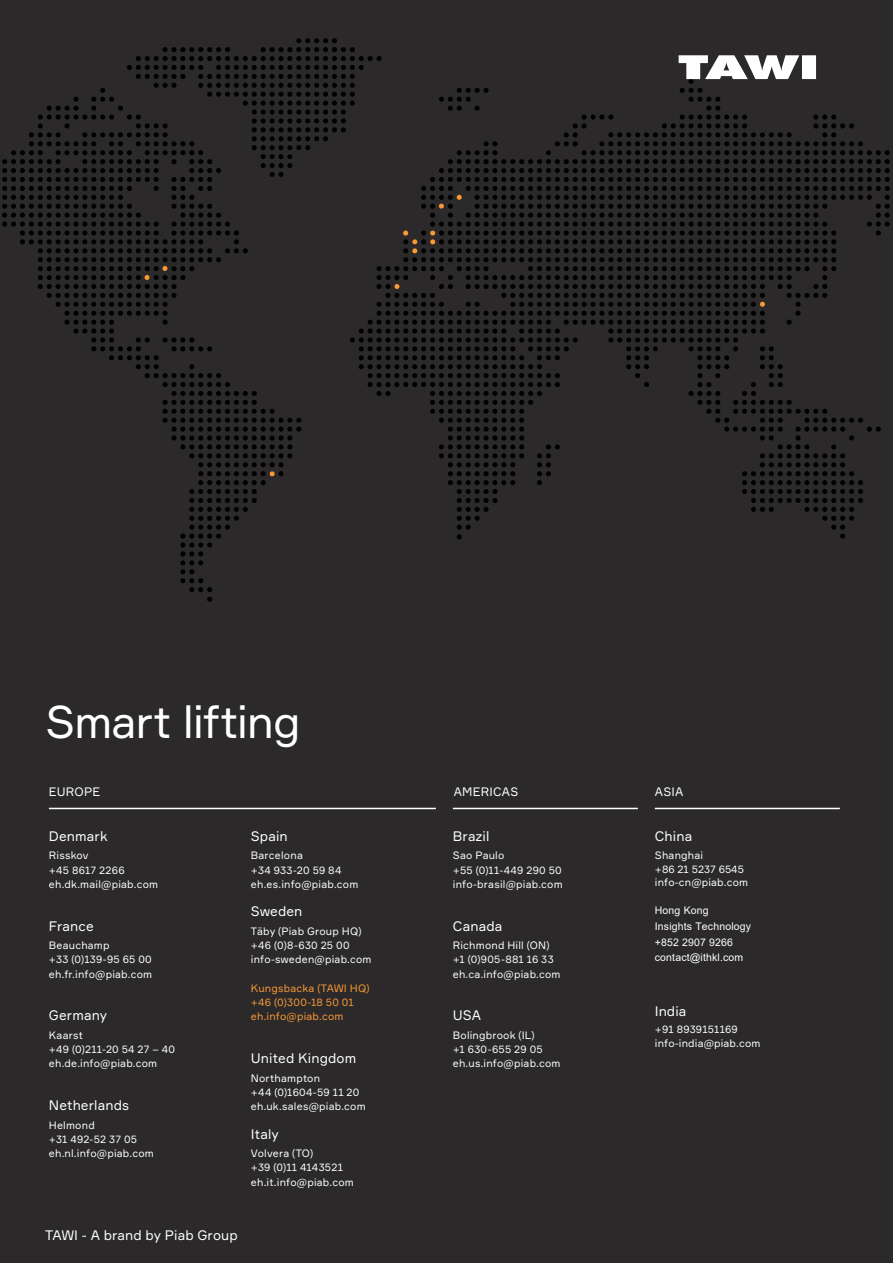
<style>
.page{position:relative;width:893px;height:1263px;background:#2b292a}
.page>*{position:absolute;margin:0;border:0;box-sizing:border-box;transform-origin:0 0}
.t1{font:45px "Formular";letter-spacing:-.025em;color:#fff}
.t2{font:13.5px "Formular";letter-spacing:.01em;color:#fff}
.t3{font:12px "Formular";letter-spacing:.015em;color:#fff}
.t4{font:10.5px/14.2px "Formular";letter-spacing:.02em;color:#fff}
.t5{font:10.5px/15.8px "Arial";letter-spacing:.015em;color:#fff}
.t6{font:10.5px/14.2px "Formular";letter-spacing:.02em;color:#f89937}
</style>
<div class="page">
<svg style="left:2px;top:38px;width:888px;height:564px"></svg>
<hr style="left:49px;top:808px;width:387px;height:1px;background:#fff">
<hr style="left:453px;top:808px;width:185px;height:1px;background:#fff">
<hr style="left:655px;top:808px;width:185px;height:1px;background:#fff">
<h1 class="t1" style="left:46px;top:695px;width:257px">Smart lifting</h1>
<p class="t3" style="left:49px;top:784px;width:53px">EUROPE</p>
<p class="t3" style="left:454px;top:784px;width:66px">AMERICAS</p>
<p class="t3" style="left:655px;top:784px;width:30px">ASIA</p>
<p class="t2" style="left:453px;top:828px;width:38px">Brazil</p>
<p class="t4" style="left:453px;top:848px;width:111px">Sao Paulo<br>+55 (0)11-449 290 50 info-brasil@piab.com</p>
<p class="t2" style="left:453px;top:917px;width:51px">Canada</p>
<p class="t4" style="left:453px;top:938px;width:109px">Richmond Hill (ON) +1 (0)905-881 16 33 eh.ca.info@piab.com</p>
<p class="t2" style="left:453px;top:1007px;width:30px">USA</p>
<p class="t4" style="left:453px;top:1028px;width:109px">Bolingbrook (IL)<br>+1 630-655 29 05 eh.us.info@piab.com</p>
<p class="t2" style="left:49px;top:828px;width:60px">Denmark</p>
<p class="t4" style="left:49px;top:848px;width:111px">Risskov<br>+45 8617 2266 eh.dk.mail@piab.com</p>
<p class="t2" style="left:49px;top:917px;width:46px">France</p>
<p class="t4" style="left:49px;top:938px;width:105px">Beauchamp<br>+33 (0)139-95 65 00 eh.fr.info@piab.com</p>
<p class="t2" style="left:49px;top:1007px;width:60px">Germany</p>
<p class="t4" style="left:49px;top:1028px;width:128px">Kaarst<br>+49 (0)211-20 54 27 – 40 eh.de.info@piab.com</p>
<p class="t2" style="left:49px;top:1097px;width:82px">Netherlands</p>
<p class="t4" style="left:49px;top:1117px;width:106px">Helmond<br>+31 492-52 37 05 eh.nl.info@piab.com</p>
<p class="t2" style="left:251px;top:828px;width:38px">Spain</p>
<p class="t4" style="left:251px;top:848px;width:109px">Barcelona<br>+34 933-20 59 84 eh.es.info@piab.com</p>
<p class="t2" style="left:251px;top:903px;width:53px">Sweden</p>
<p class="t4" style="left:251px;top:924px;width:122px">Täby (Piab Group HQ) +46 (0)8-630 25 00 info-sweden@piab.com</p>
<p class="t6" style="left:251px;top:981px;width:120px">Kungsbacka (TAWI HQ) +46 (0)300-18 50 01 eh.info@piab.com</p>
<p class="t2" style="left:251px;top:1050px;width:107px">United Kingdom</p>
<p class="t4" style="left:251px;top:1070px;width:116px">Northampton<br>+44 (0)1604-59 11 20 eh.uk.sales@piab.com</p>
<p class="t2" style="left:251px;top:1125px;width:29px">Italy</p>
<p class="t4" style="left:251px;top:1146px;width:104px">Volvera (TO)<br>+39 (0)11 4143521 eh.it.info@piab.com</p>
<p class="t2" style="left:655px;top:828px;width:39px">China</p>
<p class="t4" style="left:655px;top:849px;width:95px;line-height:13.4px">Shanghai<br>+86 21 5237 6545 info-cn@piab.com</p>
<p class="t5" style="left:655px;top:902px;width:98px">Hong Kong<br>Insights Technology +852 2907 9266 contact@ithkl.com</p>
<p class="t2" style="left:655px;top:1002px;width:33px">India</p>
<p class="t4" style="left:655px;top:1022px;width:107px">+91 8939151169 info-india@piab.com</p>
<p class="t2" style="left:45px;top:1227px;width:194px">TAWI - A brand by Piab Group</p>
</div>
